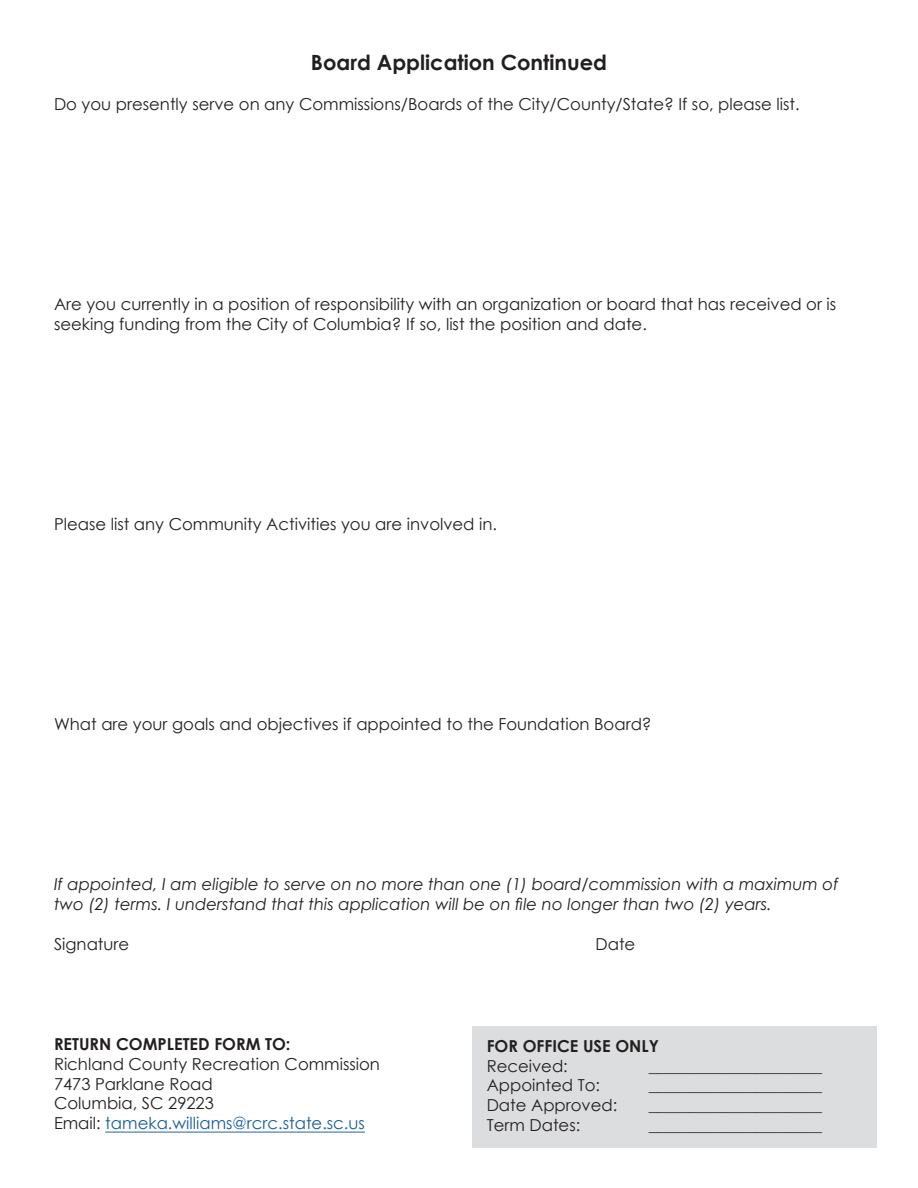
<style>
.page{position:relative;width:918px;height:1188px;background:#fff}
.page>*{position:absolute;margin:0;border:0;box-sizing:border-box;transform-origin:0 0}
.Titling{font:700 21px "Century Gothic";color:#231f20}
.Full_Line{font:16.5px/19.8px "Century Gothic";color:#231f20}
.Full_Line-2{font:italic 16.5px/19.8px "Century Gothic";color:#231f20}
.Full_Line-3{font:700 16.5px/19.8px "Century Gothic";color:#231f20}
.s1{font-weight:700}
.s2{color:#175d9e}
.s3{font-weight:400}
</style>
<div class="page">
<div style="left:472px;top:1026px;width:406px;height:121px;background:#dcdddf"></div>
<hr style="left:105px;top:1131px;width:260px;height:2px;background:#175d9e">
<p class="Titling" style="left:311px;top:46px;width:298px">Board Application Continued</p>
<p class="Full_Line" style="left:54px;top:93px;width:747px">Do you presently serve on any Commissions/Boards of the City/County/State? If so, please list.</p>
<p class="Full_Line" style="left:54px;top:294px;width:784px">Are you currently in a position of responsibility with an organization or board that has received or is seeking funding from the City of Columbia? If so, list the position and date.</p>
<p class="Full_Line" style="left:54px;top:514px;width:445px">Please list any Community Activities you are involved in.</p>
<p class="Full_Line" style="left:54px;top:714px;width:599px">What are your goals and objectives if appointed to the Foundation Board?</p>
<p class="Full_Line-2" style="left:54px;top:874px;width:786px">If appointed, I am eligible to serve on no more than one (1) board/commission with a maximum of two (2) terms. I understand that this application will be on file no longer than two (2) years.</p>
<p class="Full_Line" style="left:54px;top:934px;width:77px">Signature</p>
<p class="Full_Line" style="left:595px;top:934px;width:41px">Date</p>
<p class="Full_Line" style="left:54px;top:1034px;width:328px"><span class="s1">RETURN COMPLETED FORM TO:<br></span>Richland County Recreation Commission<br>7473 Parklane Road<br>Columbia, SC 29223<br>Email: <span class="s2">tameka.williams@rcrc.state.sc.us</span></p>
<p class="Full_Line-3" style="left:487px;top:1035px;width:174px">FOR OFFICE USE ONLY<br><span class="s3">Received:</span></p>
<p class="Full_Line" style="left:649px;top:1056px;width:175px">_____________________</p>
<p class="Full_Line" style="left:487px;top:1075px;width:115px">Appointed To:</p>
<p class="Full_Line" style="left:649px;top:1075px;width:175px">_____________________</p>
<p class="Full_Line" style="left:487px;top:1095px;width:132px">Date Approved:</p>
<p class="Full_Line" style="left:649px;top:1095px;width:175px">_____________________</p>
<p class="Full_Line" style="left:487px;top:1115px;width:95px">Term Dates:</p>
<p class="Full_Line" style="left:649px;top:1115px;width:175px">_____________________</p>
</div>
